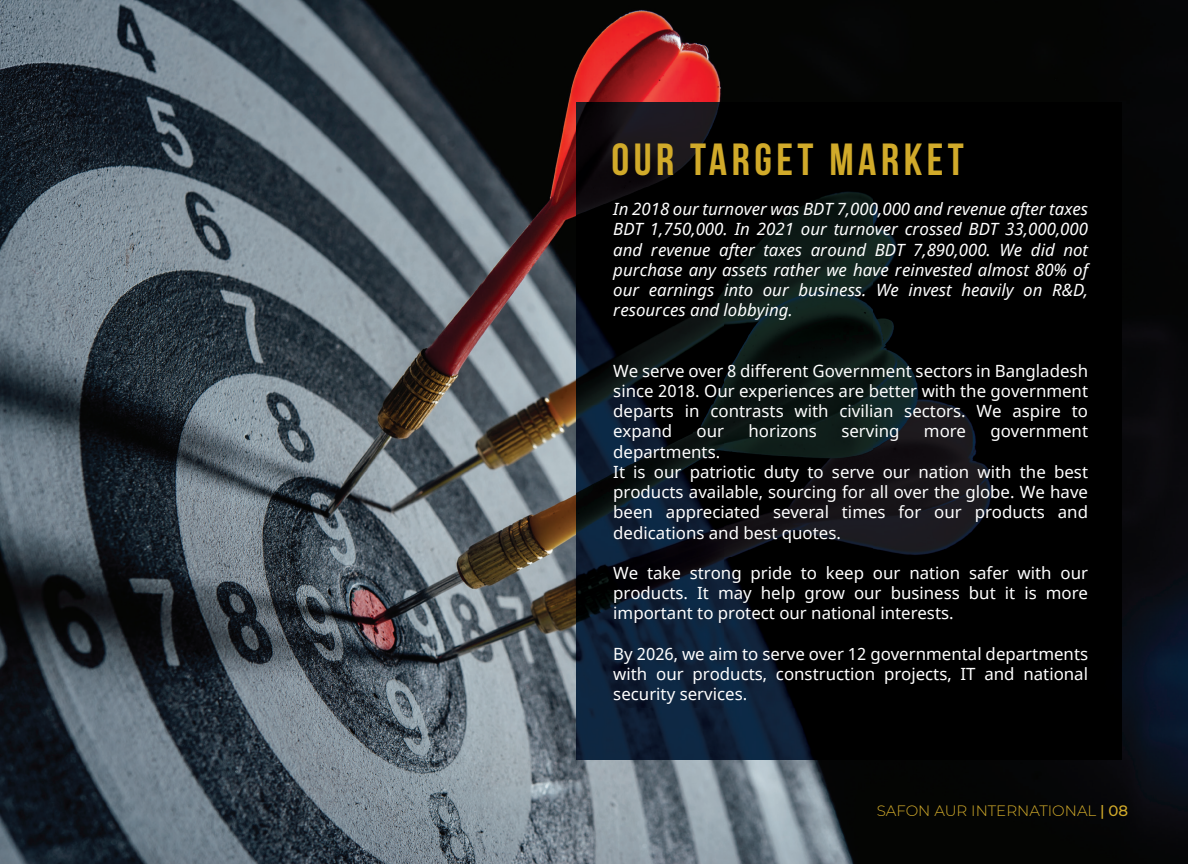
<style>
.page{position:relative;width:1188px;height:864px;background:#fff}
.page>*{position:absolute;margin:0;border:0;box-sizing:border-box;transform-origin:0 0}
.t1{font:700 45px "Bebas Neue";letter-spacing:.1em;color:#d1aa2a}
.t2{font:16.8px/20.2px "Noto Sans";color:#fff;text-align:justify}
.t3{font:italic 16.8px/20.2px "Noto Sans";color:#fff;text-align:justify}
.t4{font:300 15px "Montserrat";color:#d1aa2a}
.s1{font-weight:500}
</style>
<div class="page">
<img style="left:0;top:0;width:1188px;height:864px">
<img style="left:576px;top:103px;width:546px;height:656px">
<h1 class="t1" style="left:611px;top:135px;width:354px">OUR TARGET MARKET</h1>
<p class="t3" style="left:613px;top:199px;width:476px">In 2018 our turnover was BDT 7,000,000 and revenue after taxes BDT 1,750,000. In 2021 our turnover crossed BDT 33,000,000 and revenue after taxes around BDT 7,890,000. We did not purchase any assets rather we have reinvested almost 80% of our earnings into our business. We invest heavily on R&amp;D, resources and lobbying.</p>
<p class="t2" style="left:613px;top:361px;width:476px">We serve over 8 different Government sectors in Bangladesh since 2018. Our experiences are better with the government departs in contrasts with civilian sectors. We aspire to expand</p>
<p class="t2" style="left:697px;top:422px;width:29px">our</p>
<p class="t2" style="left:748px;top:422px;width:70px">horizons</p>
<p class="t2" style="left:841px;top:422px;width:60px">serving</p>
<p class="t2" style="left:924px;top:422px;width:44px">more</p>
<p class="t2" style="left:991px;top:422px;width:99px">government</p>
<p class="t2" style="left:613px;top:442px;width:476px;text-align:left">departments.<br>It is our patriotic duty to serve our nation with the best products available, sourcing for all over the globe. We have been appreciated several times for our products and dedications and best quotes.</p>
<p class="t2" style="left:613px;top:563px;width:476px">We take strong pride to keep our nation safer with our products. It may help grow our business but it is more important to protect our national interests.</p>
<p class="t2" style="left:613px;top:644px;width:476px">By 2026, we aim to serve over 12 governmental departments with our products, construction projects, IT and national security services.</p>
<p class="t4" style="left:877px;top:801px;width:253px">SAFON AUR INTERNATIONAL <span class="s1">| 08</span></p>
</div>
